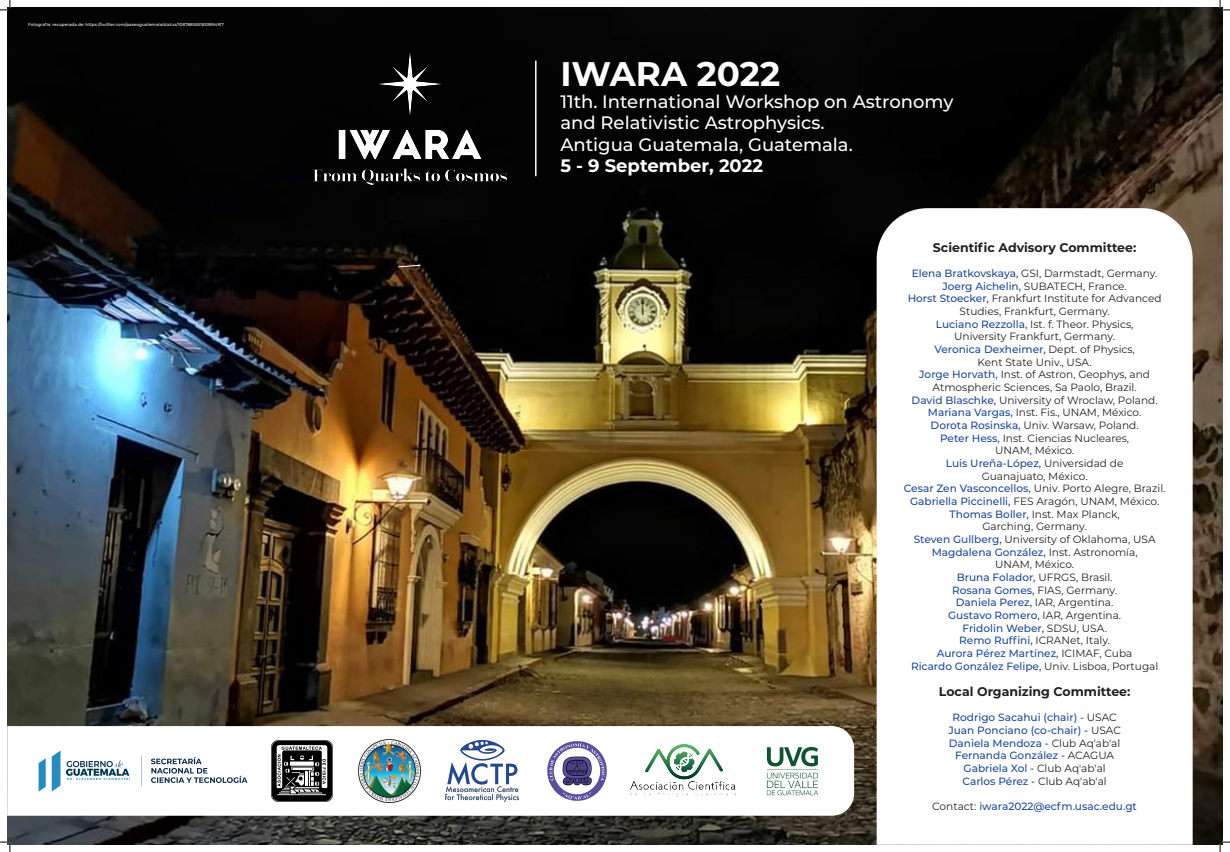
<style>
.page{position:relative;width:1230px;height:852px;background:#fff}
.page>*{position:absolute;margin:0;border:0;box-sizing:border-box;transform-origin:0 0}
.t1{font:700 34.11px "Montserrat";color:#fff}
.t2{font:500 18px/21.6px "Montserrat";color:#fff}
.t3{font:700 18px "Montserrat";color:#fff}
.t4{font:700 12.54px "Montserrat";color:#231f20}
.t5{font:10.56px/12.7px "Montserrat";color:#231f20;text-align:center}
.t6{font:500 10.56px/12.7px "Montserrat";color:#1e4a9b;text-align:center}
.t7{font:500 4.2px "Montserrat";color:#fff}
.s1{font-weight:500;color:#1e4a9b}
.s2{font-weight:400;color:#231f20}
</style>
<div class="page">
<img style="left:7px;top:7px;width:1215px;height:837px">
<svg style="left:398px;top:265px;width:23px;height:2px"></svg>
<hr style="left:535px;top:61px;width:1px;height:115px;background:#fff">
<img style="left:304px;top:43px;width:211px;height:151px">
<svg style="left:876px;top:208px;width:316px;height:636px"></svg>
<svg style="left:7px;top:726px;width:847px;height:89px"></svg>
<img style="left:619px;top:730px;width:136px;height:80px">
<img style="left:534px;top:729px;width:85px;height:83px">
<img style="left:272px;top:740px;width:60px;height:61px">
<img style="left:445px;top:740px;width:73px;height:61px">
<img style="left:358px;top:739px;width:63px;height:63px">
<img style="left:19px;top:731px;width:250px;height:79px">
<img style="left:755px;top:737px;width:74px;height:67px">
<svg style="left:0;top:0;width:11px;height:11px"></svg>
<svg style="left:0;top:841px;width:11px;height:10px"></svg>
<svg style="left:1219px;top:0;width:10px;height:11px"></svg>
<svg style="left:1219px;top:841px;width:10px;height:10px"></svg>
<p class="t7" style="left:28px;top:22px;width:197px">Fotografía: recuperada de: https://twitter.com/paseoguatemala/status/1087885551833894917</p>
<h1 class="t1" style="left:560px;top:49px;width:221px">IWARA 2022</h1>
<h2 class="t2" style="left:560px;top:90px;width:395px">11th. International Workshop on Astronomy and Relativistic Astrophysics.<br>Antigua Guatemala, Guatemala.</h2>
<h2 class="t3" style="left:560px;top:153px;width:204px">5 - 9 September, 2022</h2>
<p class="t4" style="left:932px;top:238px;width:205px">Scientific Advisory Committee:</p>
<p class="t5" style="left:903px;top:266px;width:263px"><span class="s1">Elena Bratkovskaya,</span> GSI, Darmstadt, Germany.<br><span class="s1">Joerg Aichelin,</span> SUBATECH, France.<br><span class="s1">Horst Stoecker,</span> Frankfurt Institute for Advanced Studies, Frankfurt, Germany.<br><span class="s1">Luciano Rezzolla,</span> Ist. f. Theor. Physics,<br>University Frankfurt, Germany.<br><span class="s1">Veronica Dexheimer,</span> Dept. of Physics,<br>Kent State Univ., USA.<br><span class="s1">Jorge Horvath,</span> Inst. of Astron, Geophys, and Atmospheric Sciences, Sa Paolo, Brazil.<br><span class="s1">David Blaschke,</span> University of Wroclaw, Poland.<br><span class="s1">Mariana Vargas,</span> Inst. Fis., UNAM, México.<br><span class="s1">Dorota Rosinska,</span> Univ. Warsaw, Poland.<br><span class="s1">Peter Hess,</span> Inst. Ciencias Nucleares,<br>UNAM, México.<br><span class="s1">Luis Ureña-López,</span> Universidad de<br>Guanajuato, México.<br><span class="s1">Cesar Zen Vasconcellos,</span> Univ. Porto Alegre, Brazil.<br><span class="s1">Gabriella Piccinelli,</span> FES Aragón, UNAM, México.<br><span class="s1">Thomas Boller,</span> Inst. Max Planck,<br>Garching, Germany.<br><span class="s1">Steven Gullberg,</span> University of Oklahoma, USA <span class="s1">Magdalena González,</span> Inst. Astronomía,<br>UNAM, México.<br><span class="s1">Bruna Folador,</span> UFRGS, Brasil.<br><span class="s1">Rosana Gomes,</span> FIAS, Germany.<br><span class="s1">Daniela Perez,</span> IAR, Argentina.<br><span class="s1">Gustavo Romero,</span> IAR, Argentina.<br><span class="s1">Fridolin Weber,</span> SDSU, USA.<br><span class="s1">Remo Ruffini,</span> ICRANet, Italy.<br><span class="s1">Aurora Pérez Martínez,</span> ICIMAF, Cuba<br><span class="s1">Ricardo González Felipe,</span> Univ. Lisboa, Portugal</p>
<p class="t4" style="left:938px;top:682px;width:193px">Local Organizing Committee:</p>
<p class="t6" style="left:948px;top:710px;width:174px">Rodrigo Sacahui (chair) <span class="s2">- USAC<br></span>Juan Ponciano (co-chair) - <span class="s2">USAC<br></span>Daniela Mendoza - <span class="s2">Club Aq'ab'al<br></span>Fernanda González - <span class="s2">ACAGUA<br></span>Gabriela Xol - <span class="s2">Club Aq'ab'al<br></span>Carlos Pérez - <span class="s2">Club Aq'ab'al</span></p>
<p class="t6" style="left:932px;top:799px;width:206px"><span class="s2">Contact:</span> iwara2022@ecfm.usac.edu.gt</p>
</div>
